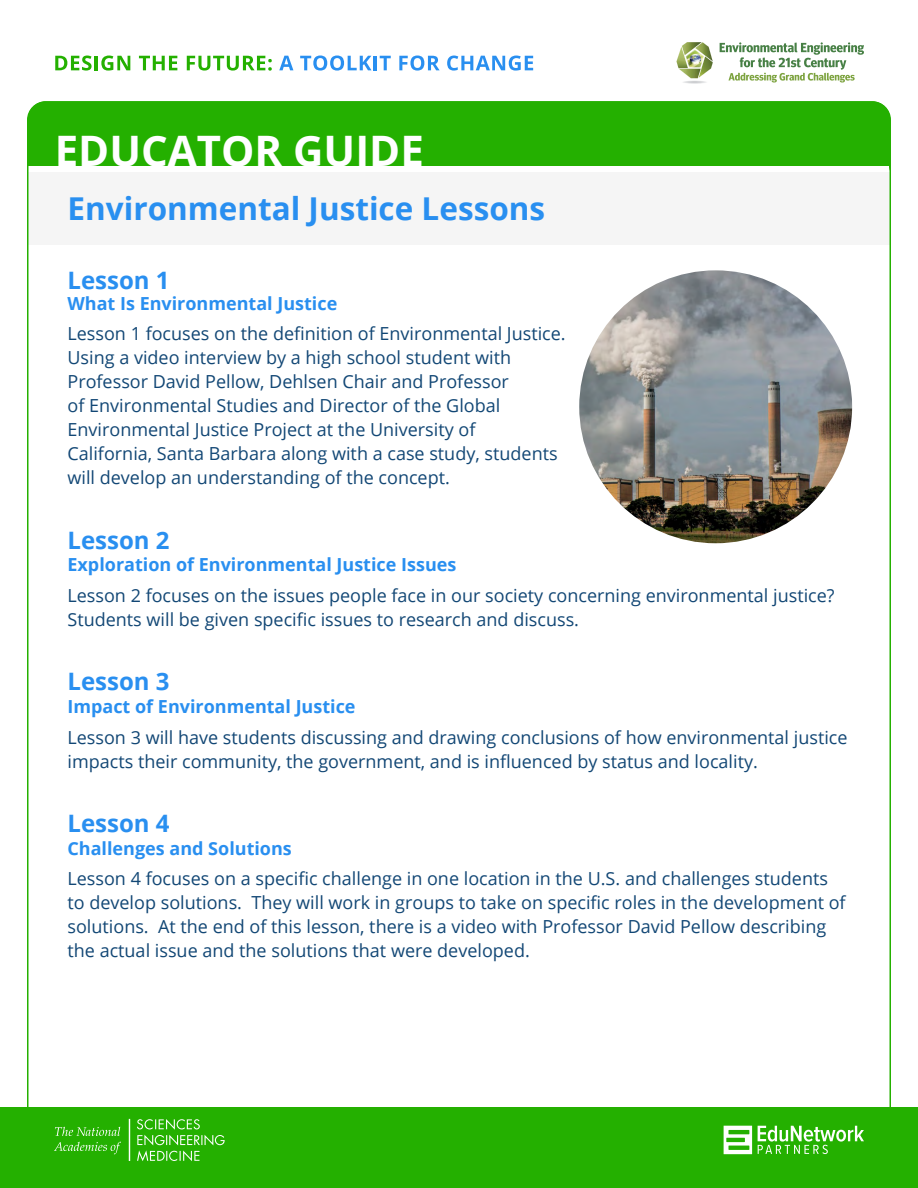
<style>
.page{position:relative;width:918px;height:1188px;background:#fff}
.page>*{position:absolute;margin:0;border:0;box-sizing:border-box;transform-origin:0 0}
.t1{font:700 42px "Open Sans";color:#fff}
.t2{font:700 31.5px "Open Sans";color:#298ff0}
.t3{font:700 24px "Open Sans";color:#298ff0}
.t4{font:18px/24px "Open Sans";color:#124775}
.t5{font:700 18px "Open Sans";color:#298ff0}
</style>
<div class="page">
<svg style="left:676px;top:42px;width:37px;height:36px"></svg>
<img style="left:686px;top:49px;width:18px;height:18px">
<svg style="left:720px;top:42px;width:144px;height:41px"></svg>
<svg style="left:55px;top:56px;width:37px;height:15px"></svg>
<hr style="left:95px;top:56px;width:3px;height:14px;background:#24b000">
<svg style="left:101px;top:56px;width:29px;height:15px"></svg>
<svg style="left:139px;top:56px;width:38px;height:14px"></svg>
<svg style="left:187px;top:56px;width:85px;height:15px"></svg>
<svg style="left:279px;top:56px;width:14px;height:14px"></svg>
<svg style="left:300px;top:55px;width:71px;height:16px"></svg>
<hr style="left:374px;top:56px;width:3px;height:14px;background:#298ff0">
<svg style="left:380px;top:56px;width:11px;height:14px"></svg>
<svg style="left:399px;top:55px;width:41px;height:16px"></svg>
<svg style="left:447px;top:56px;width:86px;height:15px"></svg>
<div style="left:28px;top:101px;width:862px;height:81px;background:#24b000;border-radius:18px"></div>
<div style="left:28px;top:166px;width:861px;height:23px;background:#fff"></div>
<div style="left:28px;top:173px;width:862px;height:72px;background:#f5f5f5"></div>
<div style="left:0;top:1107px;width:918px;height:81px;background:#24b000"></div>
<svg style="left:758px;top:1126px;width:106px;height:28px"></svg>
<svg style="left:724px;top:1126px;width:28px;height:28px"></svg>
<svg style="left:54px;top:1142px;width:67px;height:12px"></svg>
<svg style="left:55px;top:1127px;width:65px;height:9px"></svg>
<svg style="left:137px;top:1119px;width:88px;height:42px"></svg>
<hr style="left:129px;top:1119px;width:1px;height:42px;background:#fff">
<img style="left:579px;top:270px;width:273px;height:273px;border-radius:136px">
<h1 class="t1" style="left:55px;top:121px;width:371px">EDUCATOR GUIDE</h1>
<h2 class="t2" style="left:68px;top:186px;width:479px">Environmental Justice Lessons</h2>
<h3 class="t3" style="left:68px;top:263px;width:104px">Lesson 1</h3>
<p class="t5" style="left:68px;top:290px;width:271px">What Is Environmental Justice</p>
<p class="t4" style="left:68px;top:321px;width:500px">Lesson 1 focuses on the definition of Environmental Justice.<br>Using a video interview by a high school student with Professor David Pellow, Dehlsen Chair and Professor<br>of Environmental Studies and Director of the Global Environmental Justice Project at the University of<br>California, Santa Barbara along with a case study, students will develop an understanding of the concept.</p>
<h3 class="t3" style="left:68px;top:523px;width:104px">Lesson 2</h3>
<p class="t5" style="left:68px;top:552px;width:390px">Exploration of Environmental Justice Issues</p>
<p class="t4" style="left:68px;top:583px;width:769px">Lesson 2 focuses on the issues people face in our society concerning environmental justice?<br>Students will be given specific issues to research and discuss.</p>
<h3 class="t3" style="left:68px;top:665px;width:104px">Lesson 3</h3>
<p class="t5" style="left:68px;top:694px;width:290px">Impact of Environmental Justice</p>
<p class="t4" style="left:68px;top:725px;width:782px">Lesson 3 will have students discussing and drawing conclusions of how environmental justice impacts their community, the government, and is influenced by status and locality.</p>
<h3 class="t3" style="left:68px;top:806px;width:104px">Lesson 4</h3>
<p class="t5" style="left:68px;top:835px;width:226px">Challenges and Solutions</p>
<p class="t4" style="left:68px;top:866px;width:780px">Lesson 4 focuses on a specific challenge in one location in the U.S. and challenges students to develop solutions. They will work in groups to take on specific roles in the development of solutions. At the end of this lesson, there is a video with Professor David Pellow describing the actual issue and the solutions that were developed.</p>
</div>
